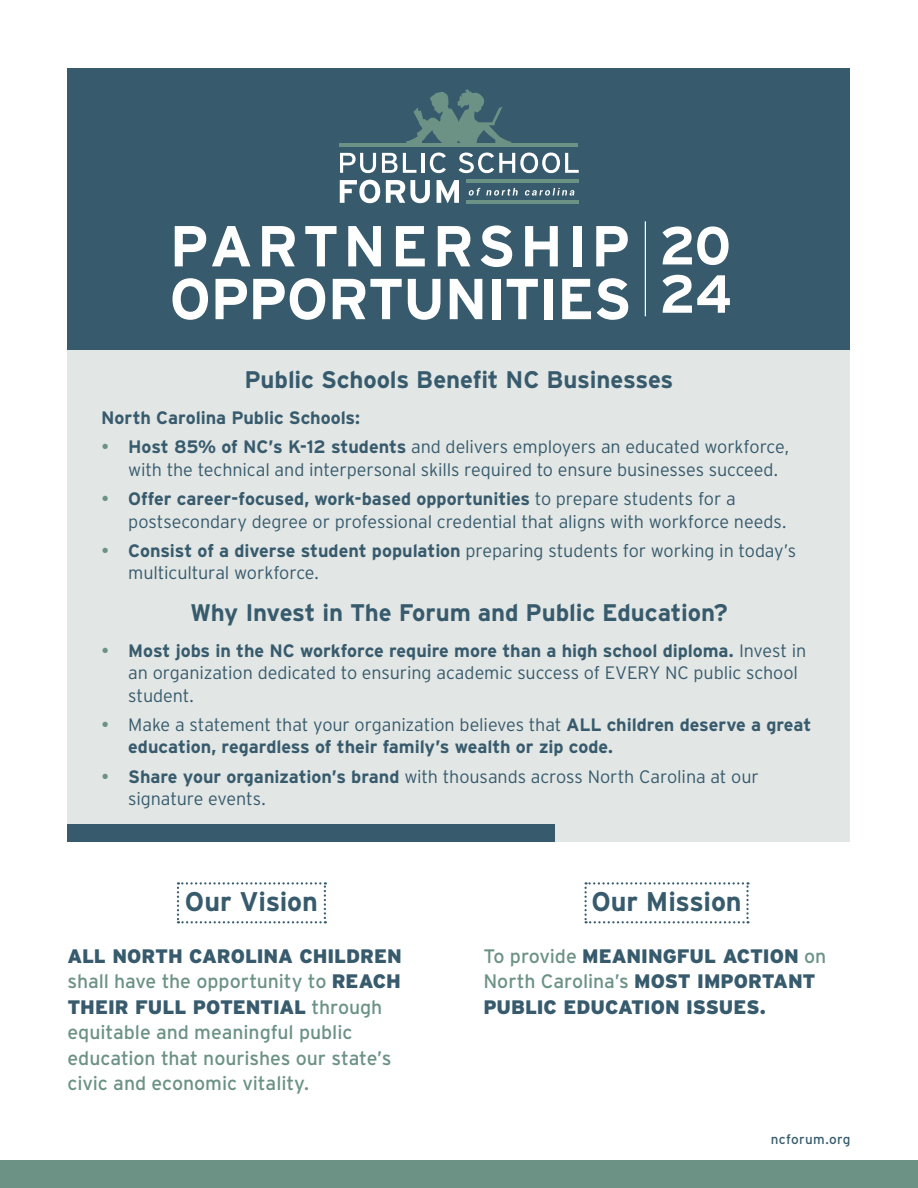
<style>
.page{position:relative;width:918px;height:1188px;background:#fff}
.page>*{position:absolute;margin:0;border:0;box-sizing:border-box;transform-origin:0 0}
.t1{font:700 57.6px/52.8px "Interstate";letter-spacing:-.01em;color:#fff}
.t2{font:700 53.4px "Interstate";color:#fff}
.TOC_HEADER_1{font:700 27px "Interstate";letter-spacing:-.005em;color:#375b6d}
.Subheader_1{font:700 24px "Interstate";letter-spacing:-.005em;color:#375b6d}
.Main_Paragraph{font:19.5px/25.5px "Interstate";letter-spacing:-.005em;color:#6c9286}
.Mission_Vision_Paragraphs{font:900 19.5px/25.5px "Interstate";color:#375b6d}
.t3{font:300 18px/22.5px "Interstate";letter-spacing:-.005em;color:#375b6d}
.Bullet_List{font:700 18px/22.5px "Interstate";letter-spacing:-.005em;color:#375b6d}
.t4{font:13.5px "Interstate";letter-spacing:.025em;color:#375b6d}
.s1{font-weight:700}
.s2{font-weight:300}
.s3{font-weight:900;color:#375b6d}
.s4{font-weight:400;color:#6c9286}
</style>
<div class="page">
<svg style="left:177px;top:882px;width:149px;height:41px"></svg>
<svg style="left:584px;top:882px;width:165px;height:41px"></svg>
<div style="left:68px;top:347px;width:782px;height:495px;background:#e2e6e4"></div>
<div style="left:68px;top:825px;width:487px;height:17px;background:#375b6d"></div>
<div style="left:68px;top:68px;width:782px;height:282px;background:#375b6d"></div>
<svg style="left:340px;top:153px;width:36px;height:20px"></svg>
<svg style="left:382px;top:153px;width:34px;height:20px"></svg>
<hr style="left:421px;top:153px;width:4px;height:20px;background:#fff">
<svg style="left:430px;top:153px;width:16px;height:20px"></svg>
<svg style="left:459px;top:153px;width:120px;height:20px"></svg>
<svg style="left:340px;top:180px;width:40px;height:23px"></svg>
<svg style="left:386px;top:180px;width:44px;height:23px"></svg>
<svg style="left:437px;top:180px;width:22px;height:23px"></svg>
<svg style="left:469px;top:188px;width:11px;height:8px"></svg>
<svg style="left:486px;top:188px;width:32px;height:8px"></svg>
<svg style="left:525px;top:188px;width:49px;height:8px"></svg>
<hr style="left:466px;top:180px;width:112px;height:3px;background:#6c9286">
<hr style="left:339px;top:143px;width:239px;height:3px;background:#6c9286">
<svg style="left:406px;top:89px;width:105px;height:54px"></svg>
<hr style="left:466px;top:200px;width:112px;height:3px;background:#6c9286">
<hr style="left:645px;top:221px;width:1px;height:95px;background:#fff">
<div style="left:0;top:1160px;width:918px;height:28px;background:#6c9286"></div>
<p class="t1" style="left:170px;top:219px;width:464px">PARTNERSHIP<br>OPPORTUNITIES</p>
<p class="t2" style="left:659px;top:216px;width:73px">20</p>
<p class="t2" style="left:659px;top:264px;width:74px">24</p>
<p class="Subheader_1" style="left:245px;top:366px;width:430px">Public Schools Benefit NC Businesses</p>
<p class="Bullet_List" style="left:101px;top:406px;width:260px">North Carolina Public Schools:</p>
<p class="t3" style="left:128px;top:436px;width:662px"><span class="s1">Host 85% of NC’s K-12 students</span> and delivers employers an educated workforce, with the technical and interpersonal skills required to ensure businesses succeed.</p>
<p class="t3" style="left:128px;top:487px;width:660px"><span class="s1">Offer career-focused, work-based opportunities</span> to prepare students for a postsecondary degree or professional credential that aligns with workforce needs.</p>
<p class="t3" style="left:128px;top:539px;width:669px"><span class="s1">Consist of a diverse student population</span> preparing students for working in today’s multicultural workforce.</p>
<p class="Subheader_1" style="left:190px;top:599px;width:539px">Why Invest in The Forum and Public Education?</p>
<p class="t3" style="left:128px;top:639px;width:680px"><span class="s1">Most jobs in the NC workforce require more than a high school diploma.</span> Invest in an organization dedicated to ensuring academic success of EVERY NC public school student.</p>
<p class="Bullet_List" style="left:128px;top:713px;width:685px"><span class="s2">Make a statement that your organization believes that</span> ALL children deserve a great education, regardless of their family’s wealth or zip code.</p>
<p class="t3" style="left:128px;top:765px;width:632px"><span class="s1">Share your organization’s brand</span> with thousands across North Carolina at our signature events.</p>
<p class="TOC_HEADER_1" style="left:185px;top:886px;width:135px">Our Vision</p>
<p class="TOC_HEADER_1" style="left:591px;top:886px;width:152px">Our Mission</p>
<p class="Main_Paragraph" style="left:68px;top:943px;width:336px"><span class="s3">ALL NORTH CAROLINA CHILDREN </span>shall have the opportunity to <span class="s3">REACH<br>THEIR FULL POTENTIAL</span> through equitable and meaningful public education that nourishes our state’s civic and economic vitality.</p>
<p class="Mission_Vision_Paragraphs" style="left:483px;top:943px;width:344px"><span class="s4">To provide</span> MEANINGFUL ACTION <span class="s4">on<br>North Carolina’s</span> MOST IMPORTANT<br>PUBLIC EDUCATION ISSUES.</p>
<p class="t4" style="left:771px;top:1132px;width:81px">ncforum.org</p>
</div>
